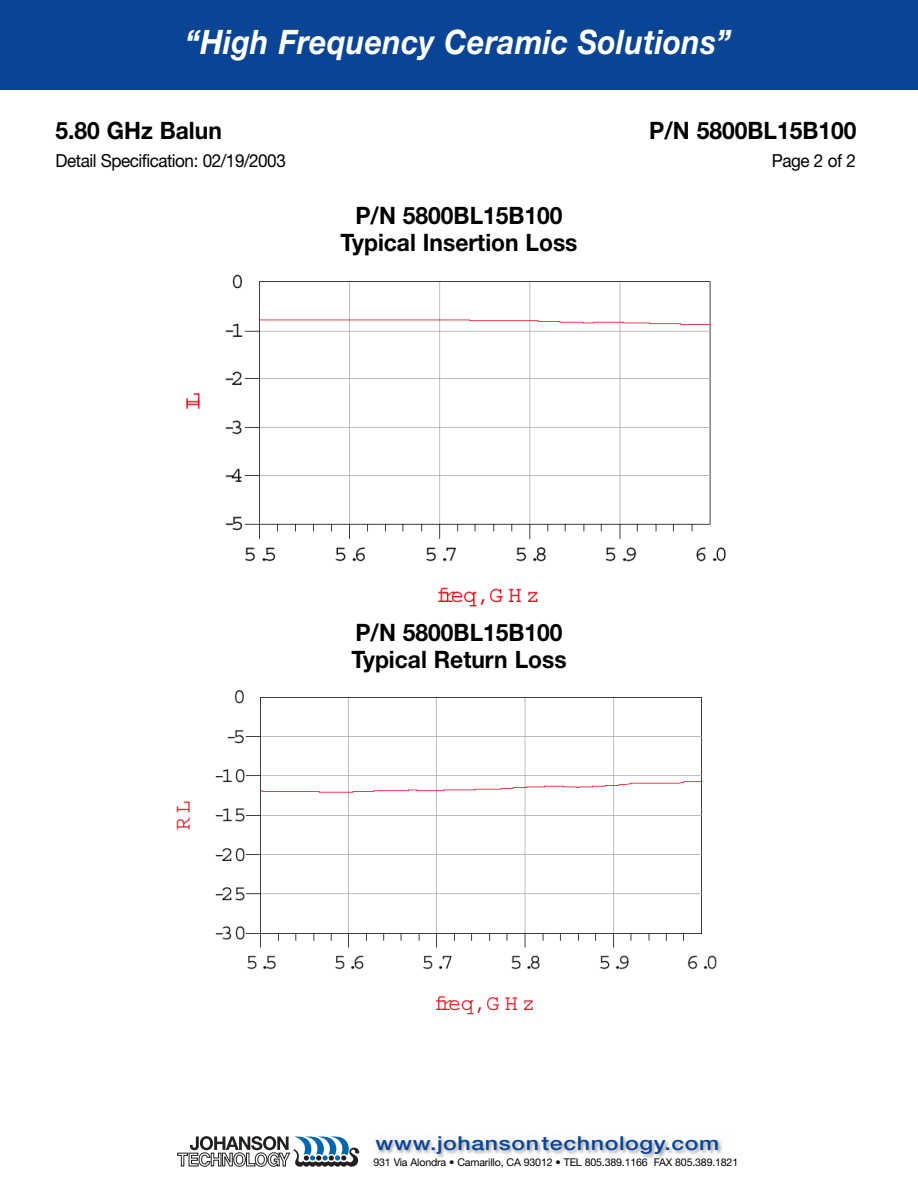
<style>
.page{position:relative;width:918px;height:1188px;background:#fff}
.page>*{position:absolute;margin:0;border:0;box-sizing:border-box;transform-origin:0 0}
.t1{font:italic 700 33.75px "Helvetica Neue";letter-spacing:.01em;color:#fff;scale:.9 1}
.t2{font:700 24px/27.3px "Helvetica Neue";color:#000;text-align:center;scale:.95 1}
.t3{font:500 19.2px "Helvetica Neue";letter-spacing:.03em;color:#0a4494;scale:1.2 1}
.t4{font:18px "Helvetica Neue";letter-spacing:-.03em;color:#000;scale:.95 1}
.t5{font:10.65px "Helvetica Neue";letter-spacing:-.015em;color:#000}
</style>
<div class="page">
<div style="left:0;top:0;width:918px;height:90px;background:#0a4494"></div>
<img style="left:376px;top:1136px;width:346px;height:22px">
<svg style="left:177px;top:1136px;width:182px;height:31px"></svg>
<img style="left:186px;top:274px;width:540px;height:333px">
<img style="left:176px;top:690px;width:541px;height:325px">
<h1 class="t1" style="left:185px;top:30px;width:608px">“High Frequency Ceramic Solutions”</h1>
<p class="t2" style="left:56px;top:119px;width:177px">5.80 GHz Balun</p>
<p class="t2" style="left:649px;top:119px;width:220px">P/N 5800BL15B100</p>
<p class="t4" style="left:56px;top:154px;width:244px">Detail Specification: 02/19/2003</p>
<p class="t4" style="left:772px;top:154px;width:90px">Page 2 of 2</p>
<p class="t2" style="left:340px;top:204px;width:251px">P/N 5800BL15B100<br>Typical Insertion Loss</p>
<p class="t2" style="left:351px;top:621px;width:228px;text-align:left">P/N 5800BL15B100<br>Typical Return Loss</p>
<p class="t3" style="left:376px;top:1136px;width:288px">www.johansontechnology.com</p>
<p class="t5" style="left:373px;top:1159px;width:366px">931 Via Alondra • Camarillo, CA 93012 • TEL 805.389.1166 FAX 805.389.1821</p>
</div>
